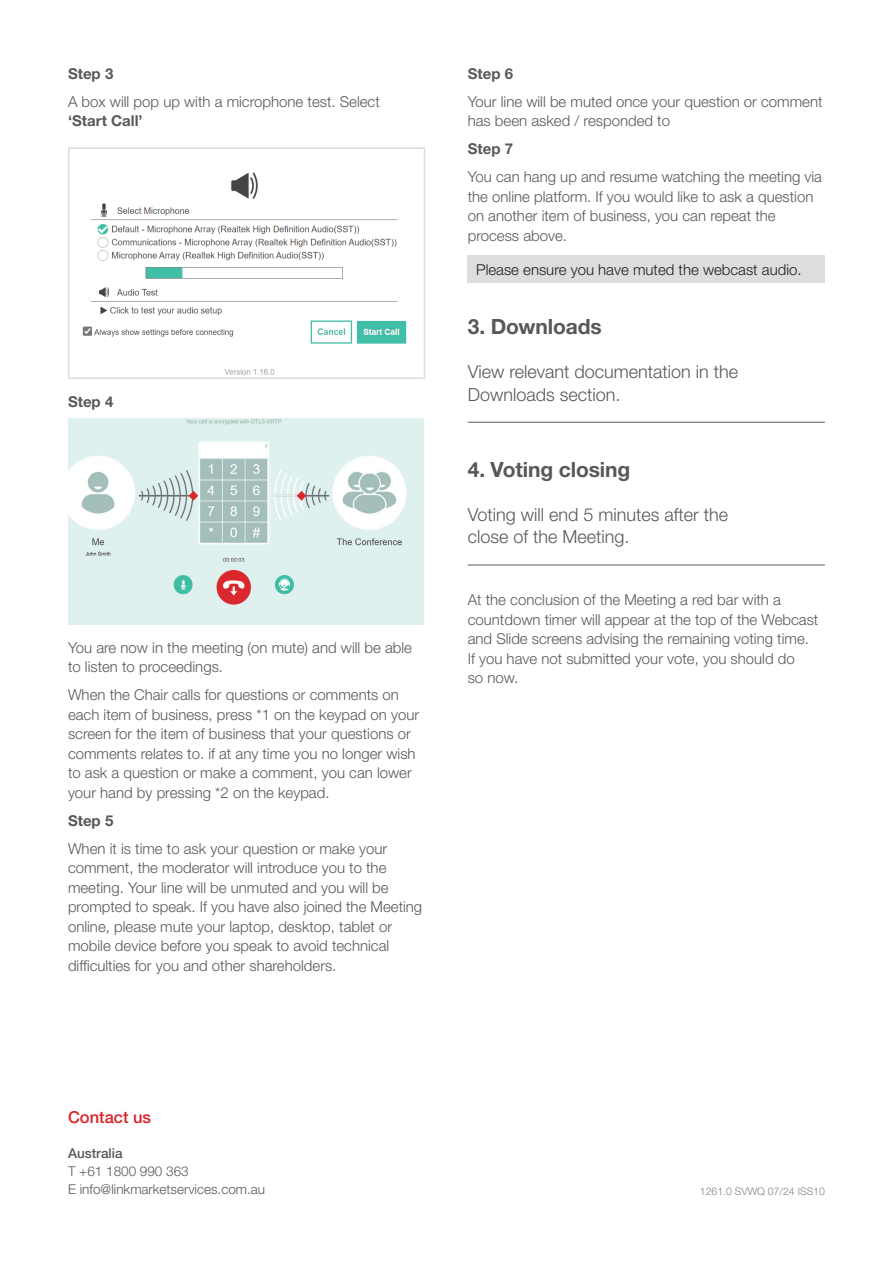
<style>
.page{position:relative;width:893px;height:1263px;background:#fff}
.page>*{position:absolute;margin:0;border:0;box-sizing:border-box;transform-origin:0 0}
.t1{font:700 21px "Helvetica Neue LT Std";letter-spacing:-.005em;color:#57585a}
.t2{font:300 18px/22.5px "Helvetica Neue LT Std";color:#57585a}
.t3{font:500 16.5px "Helvetica Neue LT Std";color:#da2128}
.t4{font:300 15px/19.5px "Helvetica Neue LT Std";color:#57585a}
.t5{font:300 15px "Helvetica Neue LT Std";color:#231f20}
.t6{font:700 15px "Helvetica Neue LT Std";color:#57585a}
.t7{font:300 13.5px/18px "Helvetica Neue LT Std";color:#57585a}
.t8{font:500 13.5px "Helvetica Neue LT Std";color:#57585a}
.t9{font:300 10.5px "Helvetica Neue LT Std";color:#808285}
</style>
<div class="page">
<img style="left:82px;top:172px;width:325px;height:203px">
<div style="left:68px;top:147px;width:357px;height:232px;border:2px solid #dcdddf"></div>
<img style="left:68px;top:419px;width:356px;height:205px">
<hr style="left:468px;top:422px;width:357px;height:1px;background:#57585a">
<hr style="left:468px;top:565px;width:357px;height:1px;background:#57585a">
<div style="left:468px;top:256px;width:357px;height:27px;background:#dcdddf"></div>
<p class="t6" style="left:68px;top:64px;width:47px">Step 3</p>
<p class="t4" style="left:68px;top:91px;width:313px">A box will pop up with a microphone test. Select</p>
<p class="t6" style="left:68px;top:112px;width:76px">‘Start Call’</p>
<p class="t6" style="left:68px;top:392px;width:47px">Step 4</p>
<p class="t4" style="left:68px;top:637px;width:346px">You are now in the meeting (on mute) and will be able to listen to proceedings.</p>
<p class="t4" style="left:68px;top:685px;width:353px">When the Chair calls for questions or comments on each item of business, press *1 on the keypad on your screen for the item of business that your questions or comments relates to. if at any time you no longer wish to ask a question or make a comment, you can lower your hand by pressing *2 on the keypad.</p>
<p class="t6" style="left:68px;top:811px;width:47px">Step 5</p>
<p class="t4" style="left:68px;top:838px;width:356px">When it is time to ask your question or make your comment, the moderator will introduce you to the meeting. Your line will be unmuted and you will be prompted to speak. If you have also joined the Meeting online, please mute your laptop, desktop, tablet or mobile device before you speak to avoid technical difficulties for you and other shareholders.</p>
<p class="t6" style="left:468px;top:64px;width:47px">Step 6</p>
<p class="t4" style="left:468px;top:91px;width:356px">Your line will be muted once your question or comment has been asked / responded to</p>
<p class="t6" style="left:468px;top:140px;width:47px">Step 7</p>
<p class="t4" style="left:468px;top:167px;width:356px">You can hang up and resume watching the meeting via the online platform. If you would like to ask a question on another item of business, you can repeat the process above.</p>
<p class="t5" style="left:476px;top:260px;width:327px">Please ensure you have muted the webcast audio.</p>
<h1 class="t1" style="left:468px;top:314px;width:136px">3. Downloads</h1>
<p class="t2" style="left:468px;top:360px;width:272px">View relevant documentation in the<br>Downloads section.</p>
<h1 class="t1" style="left:468px;top:457px;width:164px">4. Voting closing</h1>
<p class="t2" style="left:468px;top:503px;width:262px">Voting will end 5 minutes after the close of the Meeting.</p>
<p class="t4" style="left:468px;top:590px;width:352px">At the conclusion of the Meeting a red bar with a countdown timer will appear at the top of the Webcast and Slide screens advising the remaining voting time.<br>If you have not submitted your vote, you should do<br>so now.</p>
<p class="t3" style="left:68px;top:1107px;width:85px">Contact us</p>
<p class="t8" style="left:68px;top:1145px;width:56px">Australia</p>
<p class="t7" style="left:68px;top:1162px;width:199px">T +61 1800 990 363<br>E info@linkmarketservices.com.au</p>
<p class="t9" style="left:700px;top:1184px;width:127px">1261.0 SVWQ 07/24 ISS10</p>
</div>
